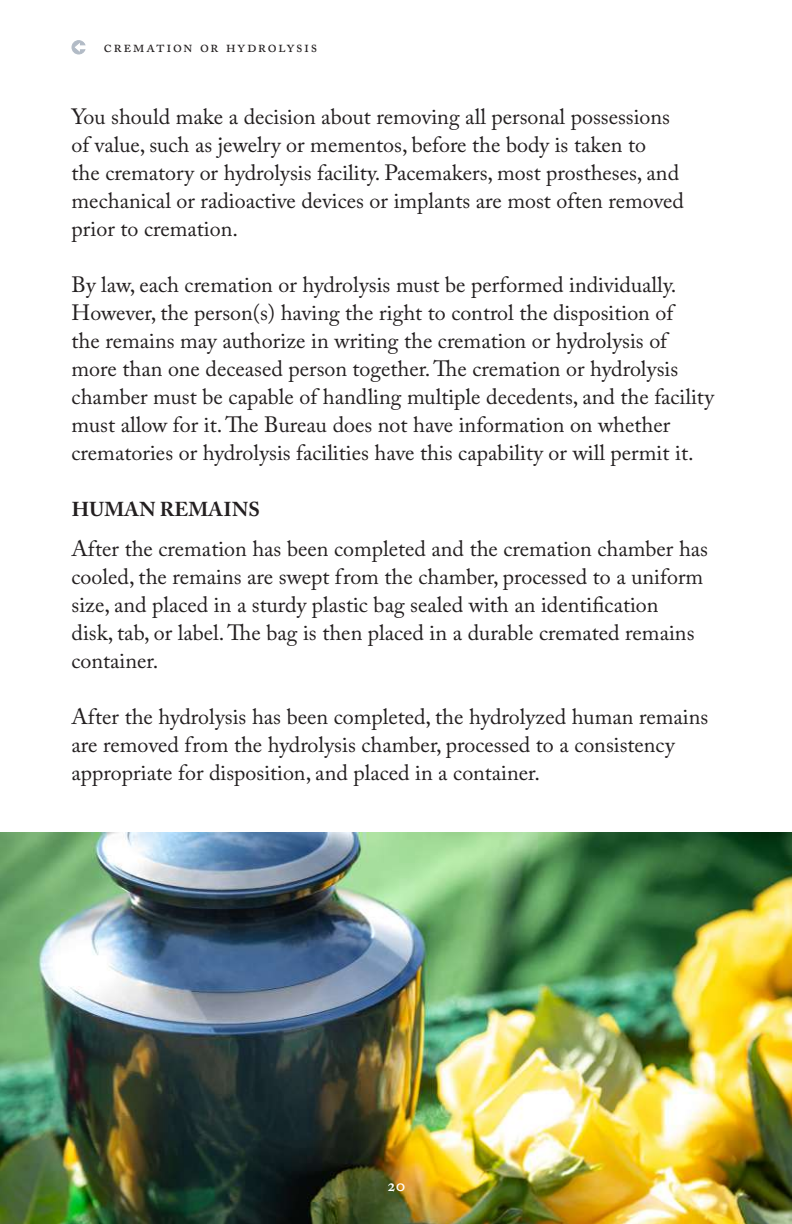
<style>
.page{position:relative;width:792px;height:1224px;background:#fff}
.page>*{position:absolute;margin:0;border:0;box-sizing:border-box;transform-origin:0 0}
.t1{font:22px/28px "Adobe Caslon Pro";color:#231f20}
.t2{font:22px/28px "Adobe Caslon Pro";letter-spacing:-.02em;color:#231f20}
.t3{font:700 20px "Adobe Caslon Pro";letter-spacing:.015em;color:#231f20}
.t4{font:600 18px "Adobe Caslon Pro";color:#fff}
.t5{font:16px "Adobe Caslon Pro";letter-spacing:.1em;color:#231f20}
</style>
<div class="page">
<img style="left:0;top:832px;width:792px;height:392px">
<svg style="left:72px;top:40px;width:14px;height:14px"></svg>
<p class="t5" style="left:104px;top:37px;width:215px">cremation or hydrolysis</p>
<p class="t1" style="left:72px;top:103px;width:614px">You should make a decision about removing all personal possessions of value, such as jewelry or mementos, before the body is taken to<br>the crematory or hydrolysis facility. Pacemakers, most prostheses, and mechanical or radioactive devices or implants are most often removed prior to cremation.</p>
<p class="t1" style="left:72px;top:271px;width:645px">By law, each cremation or hydrolysis must be performed individually.<br>However, the person(s) having the right to control the disposition of<br>the remains may authorize in writing the cremation or hydrolysis of more than one deceased person together. Te cremation or hydrolysis chamber must be capable of handling multiple decedents, and the facility must allow for it. Te Bureau does not have information on whether crematories or hydrolysis facilities have this capability or will permit it.</p>
<p class="t3" style="left:72px;top:498px;width:190px">HUMAN REMAINS</p>
<p class="t1" style="left:72px;top:535px;width:638px">After the cremation has been completed and the cremation chamber has cooled, the remains are swept from the chamber, processed to a uniform size, and placed in a sturdy plastic bag sealed with an identifcation<br>disk, tab, or label. Te bag is then placed in a durable cremated remains container.</p>
<p class="t2" style="left:72px;top:703px;width:638px">After the hydrolysis has been completed, the hydrolyzed human remains are removed from the hydrolysis chamber, processed to a consistency appropriate for disposition, and placed in a container.</p>
<p class="t4" style="left:387px;top:1174px;width:19px">20</p>
</div>
